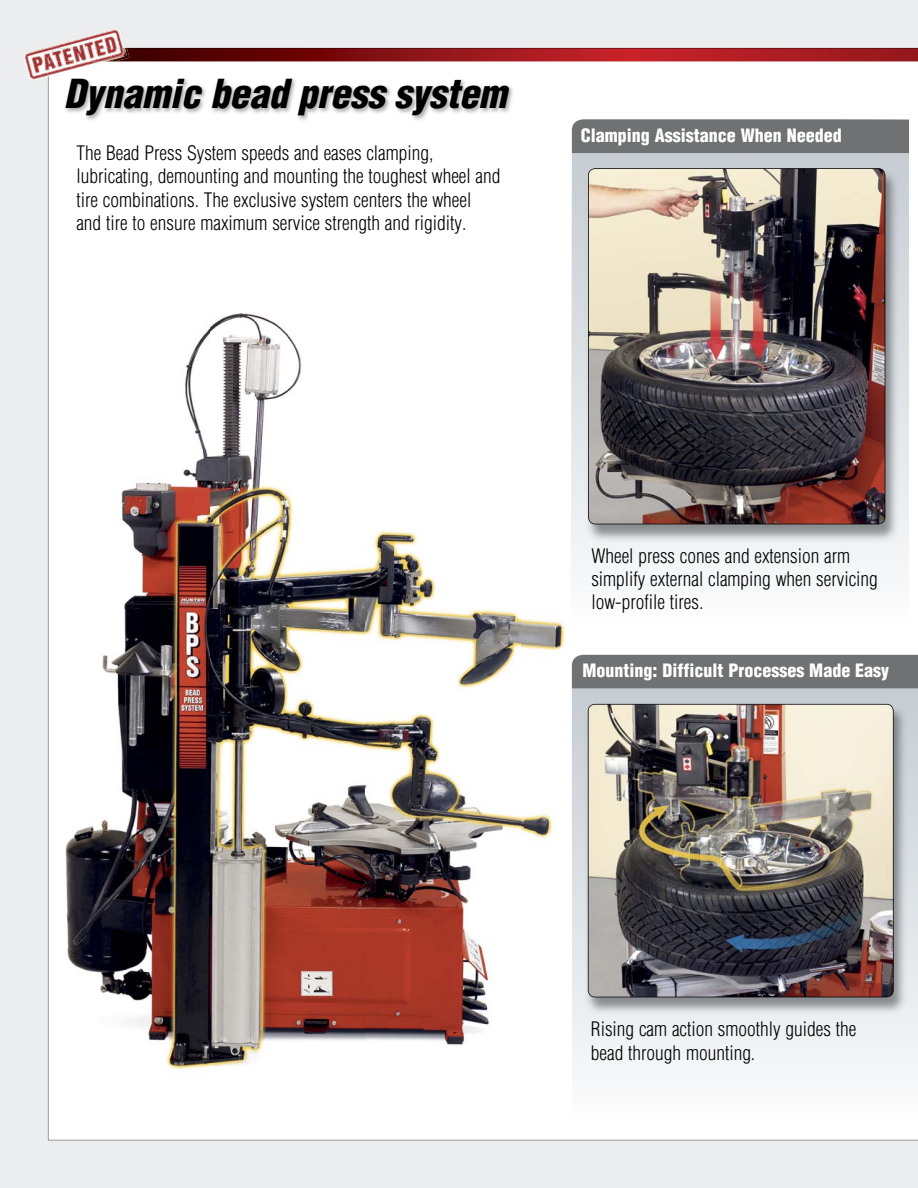
<style>
.page{position:relative;width:918px;height:1188px;background:#ecedee}
.page>*{position:absolute;margin:0;border:0;box-sizing:border-box;transform-origin:0 0}
.t1{font:italic 900 condensed 39px "Helvetica";color:#000}
.t2{font:300 condensed 19.5px/23.4px "Helvetica";color:#000}
.t3{font:900 condensed 18px "Helvetica";color:#fff}
</style>
<div class="page">
<div style="left:48px;top:61px;width:870px;height:1079px;background:#fff"></div>
<img style="left:55px;top:290px;width:517px;height:799px">
<svg style="left:572px;top:688px;width:346px;height:436px"></svg>
<svg style="left:571px;top:153px;width:338px;height:479px"></svg>
<img style="left:64px;top:78px;width:450px;height:43px">
<div style="left:572px;top:119px;width:337px;height:34px;background:#707172"></div>
<div style="left:572px;top:655px;width:346px;height:33px;background:#707172"></div>
<img style="left:585px;top:705px;width:322px;height:310px">
<img style="left:588px;top:704px;width:306px;height:293px">
<img style="left:585px;top:169px;width:314px;height:373px">
<img style="left:588px;top:168px;width:297px;height:356px">
<img style="left:47px;top:47px;width:80px;height:38px">
<svg style="left:127px;top:48px;width:791px;height:13px;background:#8e1317"></svg>
<img style="left:25px;top:29px;width:100px;height:53px">
<img style="left:49px;top:61px;width:56px;height:16px">
<img style="left:125px;top:48px;width:2px;height:13px">
<svg style="left:48px;top:61px;width:1px;height:18px"></svg>
<img style="left:48px;top:48px;width:77px;height:13px">
<h1 class="t1" style="left:64px;top:69px;width:444px">Dynamic bead press system</h1>
<p class="t2" style="left:76px;top:141px;width:426px">The Bead Press System speeds and eases clamping, lubricating, demounting and mounting the toughest wheel and tire combinations. The exclusive system centers the wheel and tire to ensure maximum service strength and rigidity.</p>
<p class="t3" style="left:581px;top:124px;width:262px">Clamping Assistance When Needed</p>
<p class="t2" style="left:591px;top:544px;width:288px">Wheel press cones and extension arm simplify external clamping when servicing low-profile tires.</p>
<p class="t3" style="left:582px;top:659px;width:308px">Mounting: Difficult Processes Made Easy</p>
<p class="t2" style="left:591px;top:1017px;width:267px">Rising cam action smoothly guides the bead through mounting.</p>
</div>
